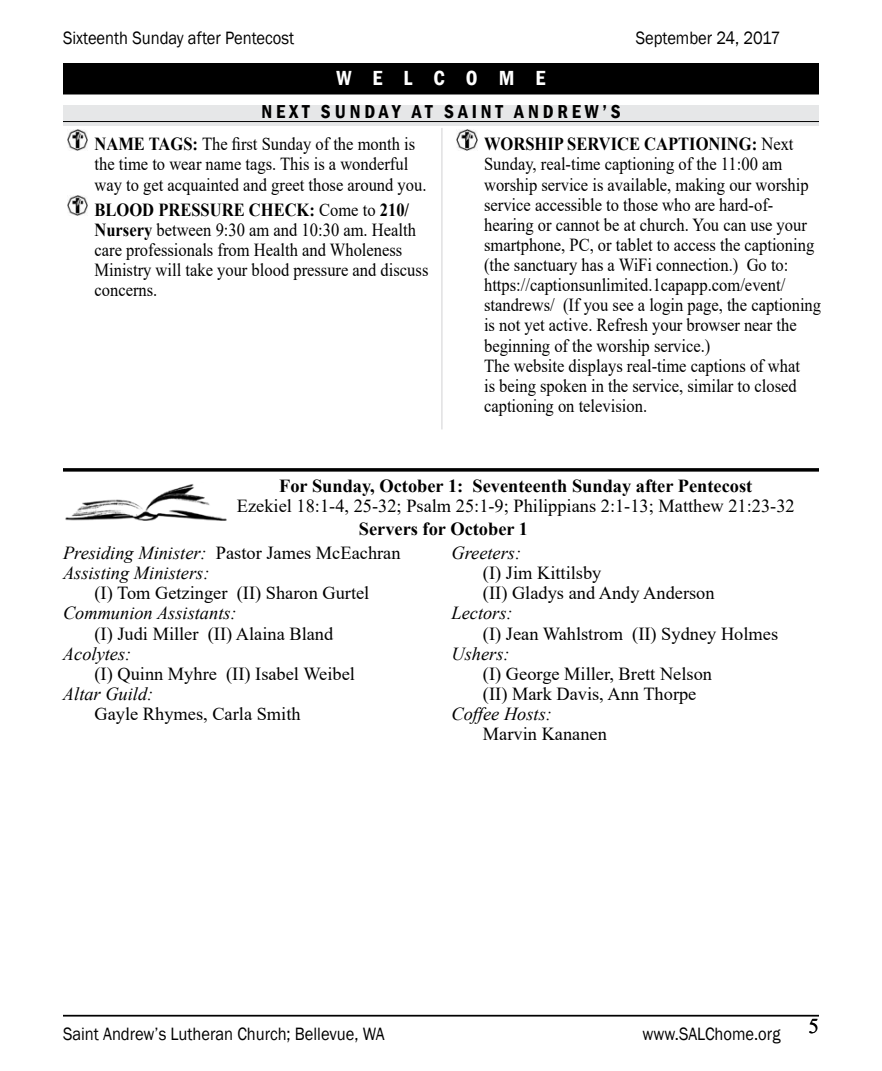
<style>
.page{position:relative;width:882px;height:1071px;background:#fff}
.page>*{position:absolute;margin:0;border:0;box-sizing:border-box;transform-origin:0 0}
.t1{font:600 condensed 21px "Franklin Gothic";letter-spacing:1em;color:#fff}
.t2{font:21px "Times New Roman";color:#000}
.t3{font:600 condensed 19.25px "Franklin Gothic";letter-spacing:.2em;color:#000}
.t4{font:18.38px/20.1px "Times New Roman";color:#000;scale:.9 1}
.t5{font:18.38px/20.1px "Times New Roman";color:#000}
.t6{font:italic 18.38px/20.1px "Times New Roman";color:#000}
.t7{font:18.38px "Franklin Gothic";color:#000;scale:.9 1}
.t8{font:700 18.38px "Times New Roman";color:#000}
.s1{font-weight:700}
.s2{font-style:normal}
</style>
<div class="page">
<hr style="left:63px;top:1015px;width:756px;height:2px;background:#000">
<div style="left:66px;top:66px;width:750px;height:25px;background:#000"></div>
<div style="left:63px;top:63px;width:756px;height:31px;border:7px solid #000"></div>
<div style="left:63px;top:105px;width:756px;height:21px;background:#e6e7e8"></div>
<hr style="left:63px;top:121px;width:756px;height:1px;background:#000">
<img style="left:67px;top:130px;width:21px;height:20px">
<img style="left:67px;top:195px;width:21px;height:21px">
<img style="left:457px;top:130px;width:20px;height:20px">
<hr style="left:441px;top:128px;width:2px;height:301px;background:#939598">
<svg style="left:63px;top:468px;width:756px;height:4px;background:#1f1f1f"></svg>
<img style="left:65px;top:484px;width:162px;height:36px">
<p class="t7" style="left:63px;top:27px;width:258px">Sixteenth Sunday after Pentecost</p>
<p class="t7" style="left:636px;top:27px;width:162px">September 24, 2017</p>
<p class="t1" style="left:337px;top:64px;width:210px">WELCOME</p>
<p class="t3" style="left:261px;top:99px;width:361px">NEXT SUNDAY AT SAINT ANDREW’S</p>
<p class="t4" style="left:94px;top:134px;width:370px"><span class="s1">NAME TAGS:</span> The first Sunday of the month is the time to wear name tags. This is a wonderful way to get acquainted and greet those around you.</p>
<p class="t4" style="left:94px;top:199px;width:373px"><span class="s1">BLOOD PRESSURE CHECK:</span> Come to <span class="s1">210/ Nursery</span> between 9:30 am and 10:30 am. Health care professionals from Health and Wholeness Ministry will take your blood pressure and discuss concerns.</p>
<p class="t4" style="left:484px;top:134px;width:376px"><span class="s1">WORSHIP SERVICE CAPTIONING:</span> Next Sunday, real-time captioning of the 11:00 am worship service is available, making our worship service accessible to those who are hard-of&shy;hearing or cannot be at church. You can use your smartphone, PC, or tablet to access the captioning (the sanctuary has a WiFi connection.) Go to: https://captionsunlimited.1capapp.com/event/ standrews/ (If you see a login page, the captioning is not yet active. Refresh your browser near the beginning of the worship service.)<br>The website displays real-time captions of what<br>is being spoken in the service, similar to closed captioning on television.</p>
<p class="t8" style="left:279px;top:472px;width:475px">For Sunday, October 1: Seventeenth Sunday after Pentecost</p>
<p class="t5" style="left:237px;top:495px;width:559px">Ezekiel 18:1-4, 25-32; Psalm 25:1-9; Philippians 2:1-13; Matthew 21:23-32</p>
<p class="t8" style="left:359px;top:516px;width:171px">Servers for October 1</p>
<p class="t6" style="left:452px;top:542px;width:71px">Greeters:</p>
<p class="t5" style="left:483px;top:562px;width:233px">(I) Jim Kittilsby<br>(II) Gladys and Andy Anderson</p>
<p class="t6" style="left:452px;top:603px;width:63px">Lectors:</p>
<p class="t5" style="left:483px;top:623px;width:297px">(I) Jean Wahlstrom (II) Sydney Holmes</p>
<p class="t6" style="left:452px;top:643px;width:60px">Ushers:</p>
<p class="t5" style="left:483px;top:663px;width:231px">(I) George Miller, Brett Nelson (II) Mark Davis, Ann Thorpe</p>
<p class="t6" style="left:452px;top:703px;width:102px">Coffee Hosts:</p>
<p class="t5" style="left:483px;top:723px;width:125px">Marvin Kananen</p>
<p class="t6" style="left:63px;top:542px;width:339px">Presiding Minister: <span class="s2">Pastor James McEachran<br></span>Assisting Ministers:</p>
<p class="t5" style="left:94px;top:582px;width:276px">(I) Tom Getzinger (II) Sharon Gurtel</p>
<p class="t6" style="left:63px;top:603px;width:175px">Communion Assistants:</p>
<p class="t5" style="left:94px;top:623px;width:240px">(I) Judi Miller (II) Alaina Bland</p>
<p class="t6" style="left:63px;top:643px;width:70px">Acolytes:</p>
<p class="t5" style="left:94px;top:663px;width:262px">(I) Quinn Myhre (II) Isabel Weibel</p>
<p class="t6" style="left:63px;top:683px;width:92px">Altar Guild:</p>
<p class="t5" style="left:94px;top:703px;width:208px">Gayle Rhymes, Carla Smith</p>
<p class="t7" style="left:63px;top:1022px;width:359px">Saint Andrew’s Lutheran Church; Bellevue, WA</p>
<p class="t7" style="left:643px;top:1022px;width:155px">www.SALChome.org</p>
<p class="t2" style="left:808px;top:1011px;width:12px">5</p>
</div>
